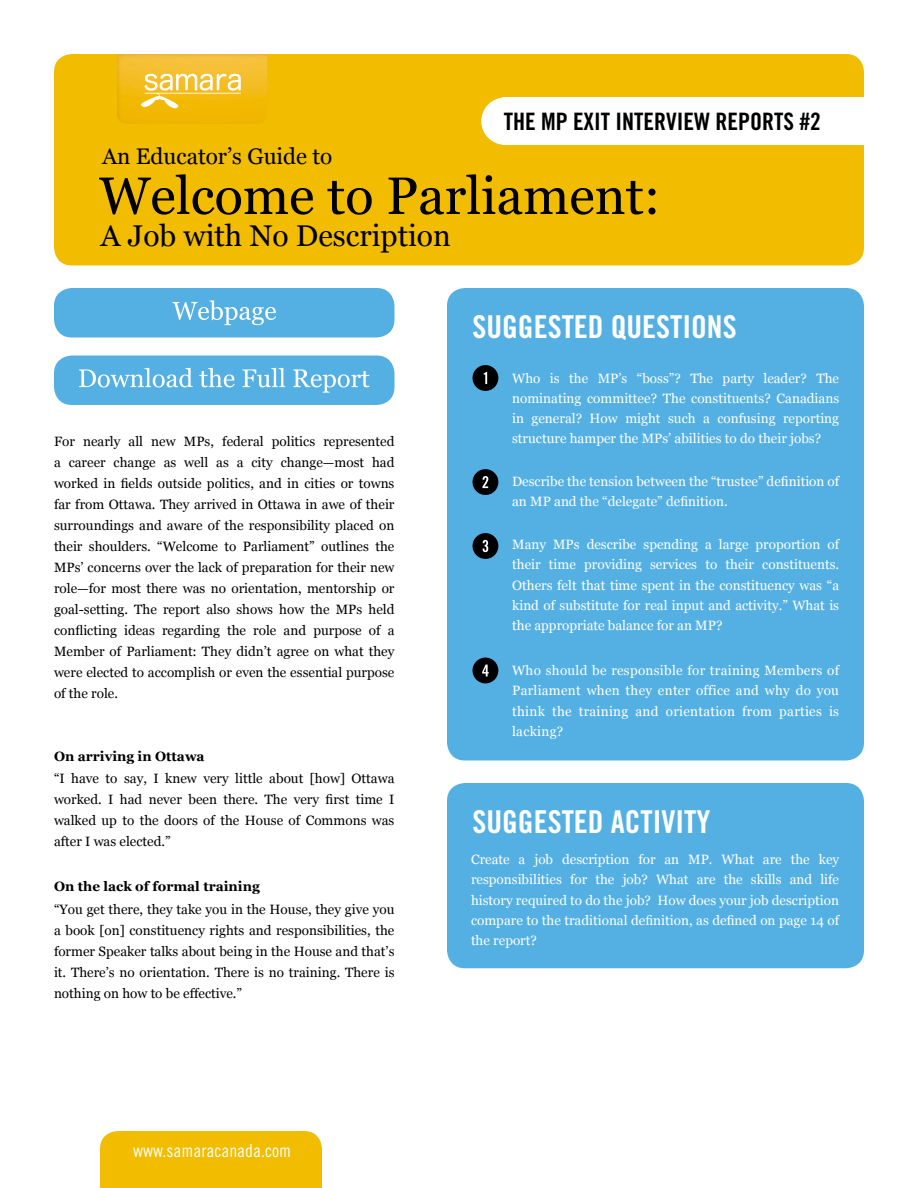
<style>
.page{position:relative;width:918px;height:1188px;background:#fff}
.page>*{position:absolute;margin:0;border:0;box-sizing:border-box;transform-origin:0 0}
.t1{font:52.5px "Georgia";color:#000}
.t2{font:31.5px "Trade Gothic Bold Cond Twenty";color:#fff}
.t3{font:30px "Georgia";color:#000}
.t4{font:24px "Trade Gothic Bold Cond Twenty";color:#000}
.t5{font:22.5px "Georgia";color:#000}
.t6{font:18px "Trade Gothic Cond Eighteen";color:#fff}
.t7{font:13.5px/21px "Georgia";color:#000;text-align:justify}
.t8{font:13.5px/20.2px "Georgia";color:#fff;text-align:justify}
.t9{font:700 13.5px "Georgia";color:#000}
</style>
<div class="page">
<div style="left:447px;top:288px;width:417px;height:472px;background:#54b0e3;border-radius:18px"></div>
<div style="left:54px;top:54px;width:810px;height:212px;background:#f2bc00;border-radius:18px"></div>
<img style="left:117px;top:54px;width:150px;height:67px">
<svg style="left:141px;top:74px;width:100px;height:35px"></svg>
<div style="left:502px;top:98px;width:365px;height:47px;background:#fff"></div>
<div style="left:481px;top:97px;width:48px;height:48px;background:#fff;border-radius:50%"></div>
<div style="left:100px;top:1131px;width:222px;height:57px;background:#f2bc00"></div>
<div style="left:472px;top:469px;width:26px;height:26px;background:#000;border-radius:50%"></div>
<svg style="left:483px;top:476px;width:5px;height:12px"></svg>
<div style="left:472px;top:533px;width:26px;height:26px;background:#000;border-radius:50%"></div>
<svg style="left:483px;top:540px;width:5px;height:12px"></svg>
<div style="left:472px;top:658px;width:26px;height:25px;background:#000;border-radius:50%"></div>
<svg style="left:482px;top:665px;width:7px;height:11px"></svg>
<div style="left:472px;top:365px;width:26px;height:26px;background:#000;border-radius:50%"></div>
<svg style="left:484px;top:372px;width:3px;height:12px"></svg>
<div style="left:54px;top:288px;width:340px;height:50px;background:#54b0e3;border-radius:18px"></div>
<svg style="left:172px;top:300px;width:104px;height:25px"></svg>
<div style="left:54px;top:356px;width:340px;height:49px;background:#54b0e3;border-radius:18px"></div>
<svg style="left:79px;top:368px;width:290px;height:25px"></svg>
<div style="left:447px;top:783px;width:417px;height:185px;background:#54b0e3;border-radius:18px"></div>
<h3 class="t5" style="left:102px;top:143px;width:232px">An Educator’s Guide to</h3>
<h3 class="t4" style="left:504px;top:107px;width:319px">THE MP EXIT INTERVIEW REPORTS #2</h3>
<h1 class="t1" style="left:99px;top:164px;width:563px">Welcome to Parliament:</h1>
<h3 class="t3" style="left:100px;top:218px;width:352px">A Job with No Description</h3>
<p class="t7" style="left:54px;top:431px;width:342px">For nearly all new MPs, federal politics represented a career change as well as a city change—most had worked in fields outside politics, and in cities or towns far from Ottawa. They arrived in Ottawa in awe of their surroundings and aware of the responsibility placed on their shoulders. “Welcome to Parliament” outlines the MPs’ concerns over the lack of preparation for their new role—for most there was no orientation, mentorship or goal-setting. The report also shows how the MPs held conflicting ideas regarding the role and purpose of a Member of Parliament: They didn’t agree on what they were elected to accomplish or even the essential purpose of the role.</p>
<p class="t9" style="left:54px;top:747px;width:152px">On arriving in Ottawa</p>
<p class="t7" style="left:54px;top:768px;width:342px">“I have to say, I knew very little about [how] Ottawa worked. I had never been there. The very first time I walked up to the doors of the House of Commons was after I was elected.”</p>
<p class="t9" style="left:54px;top:878px;width:207px">On the lack of formal training</p>
<p class="t7" style="left:54px;top:899px;width:342px">“You get there, they take you in the House, they give you a book [on] constituency rights and responsibilities, the former Speaker talks about being in the House and that’s it. There’s no orientation. There is no training. There is nothing on how to be effective.”</p>
<h2 class="t2" style="left:473px;top:307px;width:266px">SUGGESTED QUESTIONS</h2>
<p class="t8" style="left:512px;top:368px;width:329px">Who is the MP’s “boss”? The party leader? The nominating committee? The constituents? Canadians in general? How might such a confusing reporting structure hamper the MPs’ abilities to do their jobs?</p>
<p class="t8" style="left:512px;top:472px;width:328px">Describe the tension between the “trustee” definition of an MP and the “delegate” definition.</p>
<p class="t8" style="left:512px;top:535px;width:328px">Many MPs describe spending a large proportion of their time providing services to their constituents.<br>Others felt that time spent in the constituency was “a kind of substitute for real input and activity.” What is the appropriate balance for an MP?</p>
<p class="t8" style="left:512px;top:661px;width:328px">Who should be responsible for training Members of Parliament when they enter office and why do you think the training and orientation from parties is lacking?</p>
<h2 class="t2" style="left:473px;top:802px;width:239px">SUGGESTED ACTIVITY</h2>
<p class="t8" style="left:471px;top:850px;width:370px">Create a job description for an MP. What are the key responsibilities for the job? What are the skills and life history required to do the job? How does your job description compare to the traditional definition, as defined on page 14 of the report?</p>
<h3 class="t6" style="left:133px;top:1139px;width:160px">www.samaracanada.com</h3>
</div>
